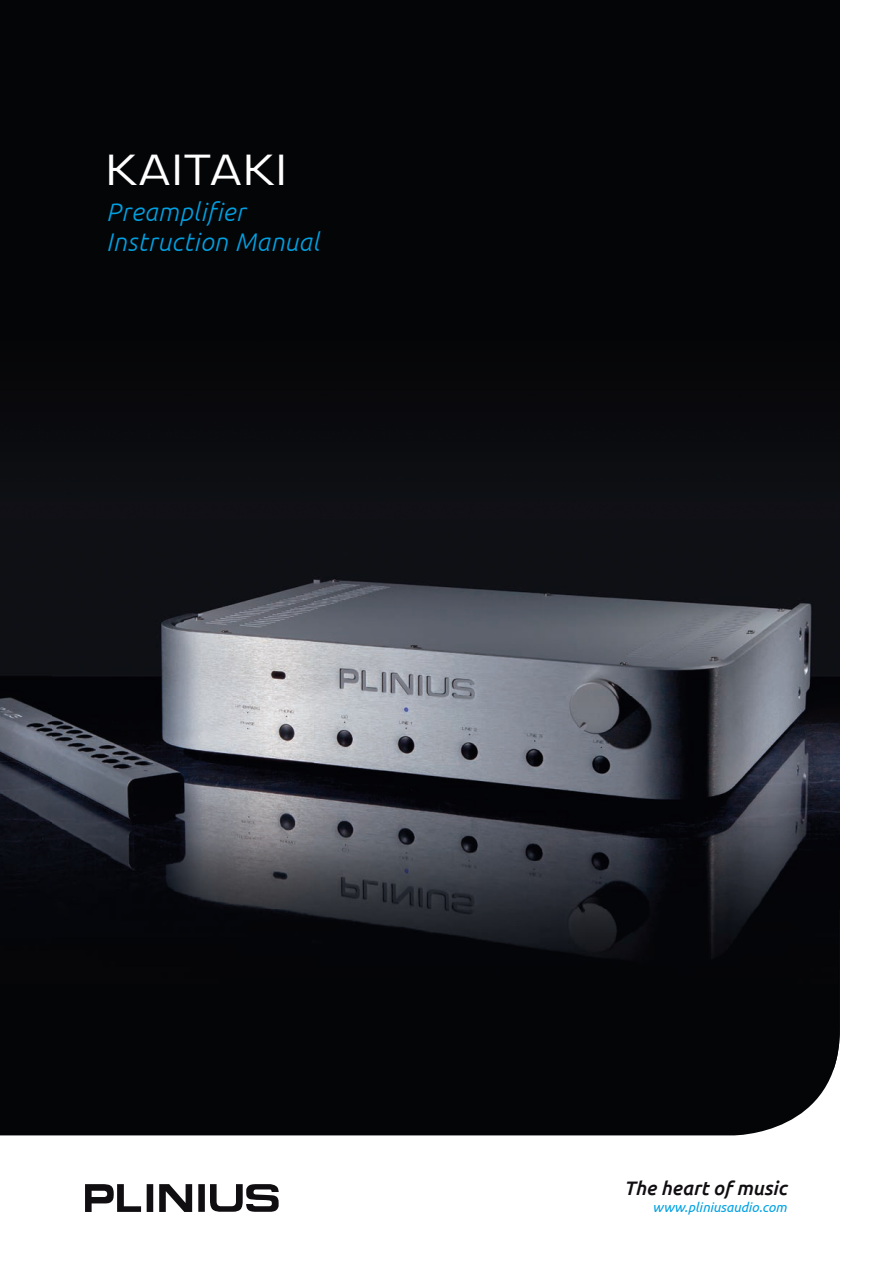
<style>
.page{position:relative;width:893px;height:1263px;background:#fff}
.page>*{position:absolute;margin:0;border:0;box-sizing:border-box;transform-origin:0 0}
.t1{font:40.5px "Eurostile";letter-spacing:.05em;color:#fff;scale:1.11 1}
.t2{font:italic 300 25.5px/30px "Ubuntu";letter-spacing:.02em;color:#00a1e3}
.t3{font:italic 500 19.5px "Ubuntu";color:#110e11}
.t4{font:italic 13.5px "Ubuntu";color:#00a1e3}
</style>
<div class="page">
<svg style="left:85px;top:1184px;width:194px;height:28px"></svg>
<div style="left:0;top:1069px;width:834px;height:66px;background:#040507"></div>
<img style="left:0;top:519px;width:52px;height:550px">
<img style="left:52px;top:519px;width:788px;height:550px">
<div style="left:0;top:0;width:840px;height:323px;background:#040507"></div>
<div style="left:0;top:323px;width:840px;height:196px;background:#0a0a0e"></div>
<h1 class="t1" style="left:106px;top:145px;width:164px">KAITAKI</h1>
<p class="t2" style="left:106px;top:196px;width:214px">Preamplifier<br>Instruction Manual</p>
<p class="t3" style="left:624px;top:1176px;width:164px">The heart of music</p>
<p class="t4" style="left:653px;top:1199px;width:136px">www.pliniusaudio.com</p>
</div>
